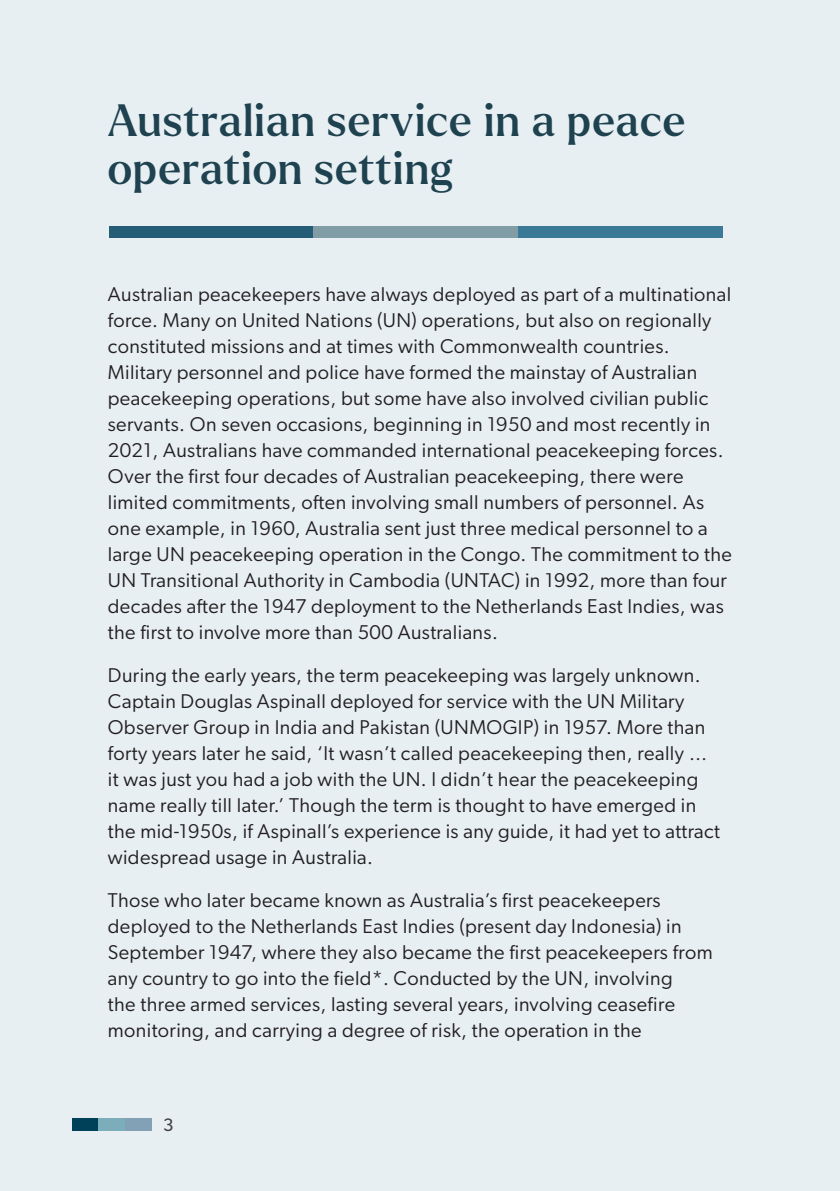
<style>
.page{position:relative;width:840px;height:1191px;background:#fff}
.page>*{position:absolute;margin:0;border:0;box-sizing:border-box;transform-origin:0 0}
.Heading_2{font:500 44px/48px "Larken";letter-spacing:.02em;color:#1f4250}
.SD_Body{font:20px/26px "Gibson";letter-spacing:.02em;color:#231f20}
.t1{font:18px "Gibson";color:#414042}
</style>
<div class="page">
<div style="left:0;top:0;width:839px;height:1191px;background:#e7eff3"></div>
<div style="left:109px;top:227px;width:204px;height:11px;background:#255d76"></div>
<div style="left:313px;top:227px;width:204px;height:11px;background:#819da6"></div>
<div style="left:518px;top:227px;width:204px;height:11px;background:#3a7a96"></div>
<img style="left:839px;top:669px;width:1px;height:522px">
<div style="left:72px;top:1118px;width:26px;height:13px;background:#00415a"></div>
<div style="left:98px;top:1118px;width:27px;height:13px;background:#7baeba"></div>
<div style="left:125px;top:1118px;width:26px;height:13px;background:#82a0b6"></div>
<h2 class="Heading_2" style="left:108px;top:96px;width:579px">Australian service in a peace operation setting</h2>
<p class="SD_Body" style="left:108px;top:280px;width:624px">Australian peacekeepers have always deployed as part of a multinational force. Many on United Nations (UN) operations, but also on regionally constituted missions and at times with Commonwealth countries.<br>Military personnel and police have formed the mainstay of Australian peacekeeping operations, but some have also involved civilian public servants. On seven occasions, beginning in 1950 and most recently in 2021, Australians have commanded international peacekeeping forces.</p>
<p class="SD_Body" style="left:108px;top:462px;width:625px">Over the first four decades of Australian peacekeeping, there were limited commitments, often involving small numbers of personnel. As one example, in 1960, Australia sent just three medical personnel to a large UN peacekeeping operation in the Congo. The commitment to the UN Transitional Authority in Cambodia (UNTAC) in 1992, more than four decades after the 1947 deployment to the Netherlands East Indies, was the first to involve more than 500 Australians.</p>
<p class="SD_Body" style="left:108px;top:661px;width:613px">During the early years, the term peacekeeping was largely unknown.<br>Captain Douglas Aspinall deployed for service with the UN Military Observer Group in India and Pakistan (UNMOGIP) in 1957. More than forty years later he said, ‘It wasn’t called peacekeeping then, really … it was just you had a job with the UN. I didn’t hear the peacekeeping name really till later.’ Though the term is thought to have emerged in the mid-1950s, if Aspinall’s experience is any guide, it had yet to attract widespread usage in Australia.</p>
<p class="SD_Body" style="left:108px;top:886px;width:606px">Those who later became known as Australia’s first peacekeepers deployed to the Netherlands East Indies (present day Indonesia) in September 1947, where they also became the first peacekeepers from any country to go into the field*. Conducted by the UN, involving<br>the three armed services, lasting several years, involving ceasefire monitoring, and carrying a degree of risk, the operation in the</p>
<p class="t1" style="left:163px;top:1114px;width:12px">3</p>
</div>
